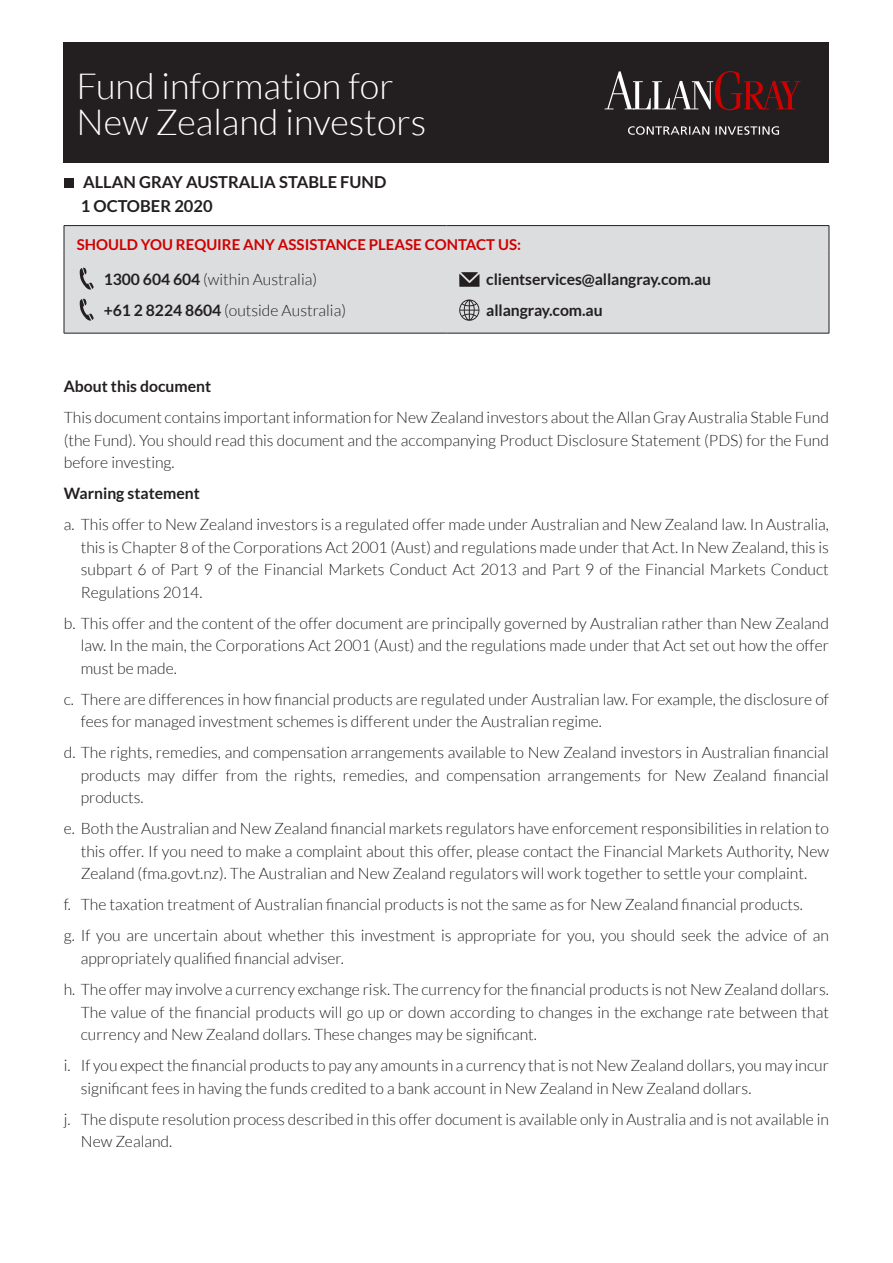
<style>
.page{position:relative;width:893px;height:1263px;background:#fff}
.page>*{position:absolute;margin:0;border:0;box-sizing:border-box;transform-origin:0 0}
.t1{font:300 36px/36px "Lato";color:#fff}
.t2{font:700 16.5px "Lato";color:#231f20}
.new_body_copy{font:300 15.75px/22.5px "Lato";color:#231f20;text-align:justify}
.new_body_copy-2{font:700 15.75px "Lato";letter-spacing:-.005em;color:#231f20}
.headings{font:700 15px "Lato";color:#cf0000}
.s1{font-weight:700}
</style>
<div class="page">
<div style="left:64px;top:43px;width:765px;height:120px;background:#231f20"></div>
<svg style="left:628px;top:126px;width:151px;height:9px"></svg>
<svg style="left:605px;top:71px;width:196px;height:39px"></svg>
<div style="left:65px;top:226px;width:764px;height:107px;background:#dcdddf"></div>
<svg style="left:829px;top:226px;width:1px;height:24px"></svg>
<svg style="left:64px;top:226px;width:1px;height:24px"></svg>
<hr style="left:64px;top:225px;width:382px;height:1px;background:#231f20">
<hr style="left:446px;top:225px;width:383px;height:1px;background:#231f20">
<hr style="left:64px;top:250px;width:1px;height:83px;background:#231f20">
<hr style="left:64px;top:333px;width:382px;height:1px;background:#231f20">
<hr style="left:829px;top:250px;width:1px;height:83px;background:#231f20">
<hr style="left:446px;top:333px;width:383px;height:1px;background:#231f20">
<svg style="left:80px;top:267px;width:14px;height:23px"></svg>
<svg style="left:80px;top:298px;width:14px;height:23px"></svg>
<svg style="left:459px;top:272px;width:20px;height:15px"></svg>
<svg style="left:459px;top:299px;width:20px;height:22px"></svg>
<div style="left:64px;top:178px;width:9px;height:10px;background:#231f20"></div>
<h1 class="t1" style="left:77px;top:68px;width:351px">Fund information for<br>New Zealand investors</h1>
<p class="t2" style="left:83px;top:172px;width:305px">ALLAN GRAY AUSTRALIA STABLE FUND</p>
<p class="t2" style="left:81px;top:197px;width:133px">1 OCTOBER 2020</p>
<p class="headings" style="left:77px;top:236px;width:446px">SHOULD YOU REQUIRE ANY ASSISTANCE PLEASE CONTACT US:</p>
<p class="new_body_copy" style="left:104px;top:268px;width:215px"><span class="s1">1300 604 604</span> (within Australia)</p>
<p class="new_body_copy" style="left:104px;top:299px;width:244px"><span class="s1">+61 2 8224 8604</span> (outside Australia)</p>
<p class="new_body_copy-2" style="left:486px;top:270px;width:226px">clientservices@allangray.com.au</p>
<p class="new_body_copy-2" style="left:486px;top:301px;width:118px">allangray.com.au</p>
<p class="new_body_copy-2" style="left:64px;top:378px;width:149px">About this document</p>
<p class="new_body_copy" style="left:64px;top:407px;width:767px">This document contains important information for New Zealand investors about the Allan Gray Australia Stable Fund (the Fund). You should read this document and the accompanying Product Disclosure Statement (PDS) for the Fund before investing.</p>
<p class="new_body_copy-2" style="left:64px;top:485px;width:138px">Warning statement</p>
<p class="new_body_copy" style="left:81px;top:514px;width:750px;text-indent:-17px">a. This offer to New Zealand investors is a regulated offer made under Australian and New Zealand law. In Australia, this is Chapter 8 of the Corporations Act 2001 (Aust) and regulations made under that Act. In New Zealand, this is subpart 6 of Part 9 of the Financial Markets Conduct Act 2013 and Part 9 of the Financial Markets Conduct Regulations 2014.</p>
<p class="new_body_copy" style="left:81px;top:612px;width:750px;text-indent:-17px">b. This offer and the content of the offer document are principally governed by Australian rather than New Zealand law. In the main, the Corporations Act 2001 (Aust) and the regulations made under that Act set out how the offer must be made.</p>
<p class="new_body_copy" style="left:81px;top:688px;width:750px;text-indent:-17px">c. There are differences in how financial products are regulated under Australian law. For example, the disclosure of fees for managed investment schemes is different under the Australian regime.</p>
<p class="new_body_copy" style="left:81px;top:742px;width:750px;text-indent:-17px">d. The rights, remedies, and compensation arrangements available to New Zealand investors in Australian financial products may differ from the rights, remedies, and compensation arrangements for New Zealand financial products.</p>
<p class="new_body_copy" style="left:81px;top:818px;width:750px;text-indent:-17px">e. Both the Australian and New Zealand financial markets regulators have enforcement responsibilities in relation to this offer. If you need to make a complaint about this offer, please contact the Financial Markets Authority, New Zealand (fma.govt.nz). The Australian and New Zealand regulators will work together to settle your complaint.</p>
<p class="new_body_copy" style="left:64px;top:894px;width:741px">f. The taxation treatment of Australian financial products is not the same as for New Zealand financial products.</p>
<p class="new_body_copy" style="left:81px;top:925px;width:750px;text-indent:-17px">g. If you are uncertain about whether this investment is appropriate for you, you should seek the advice of an appropriately qualified financial adviser.</p>
<p class="new_body_copy" style="left:81px;top:978px;width:750px;text-indent:-17px">h. The offer may involve a currency exchange risk. The currency for the financial products is not New Zealand dollars.<br>The value of the financial products will go up or down according to changes in the exchange rate between that currency and New Zealand dollars. These changes may be significant.</p>
<p class="new_body_copy" style="left:81px;top:1054px;width:750px;text-indent:-17px">i. If you expect the financial products to pay any amounts in a currency that is not New Zealand dollars, you may incur significant fees in having the funds credited to a bank account in New Zealand in New Zealand dollars.</p>
<p class="new_body_copy" style="left:81px;top:1108px;width:750px;text-indent:-17px">j. The dispute resolution process described in this offer document is available only in Australia and is not available in<br>New Zealand.</p>
</div>
